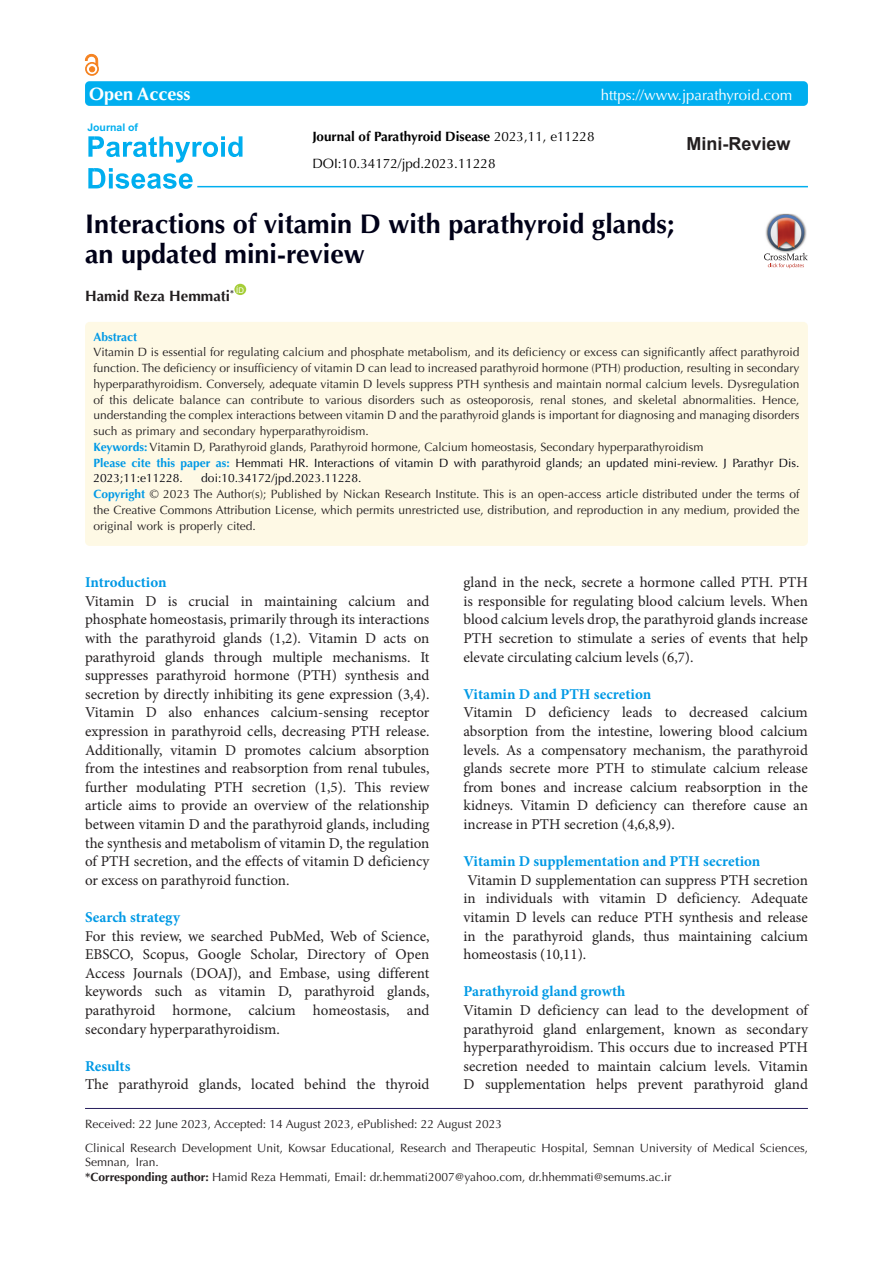
<style>
.page{position:relative;width:893px;height:1263px;background:#fff}
.page>*{position:absolute;margin:0;border:0;box-sizing:border-box;transform-origin:0 0}
.Pa3{font:700 27px/30px "Optima LT Std";color:#000118}
.t1{font:700 18px "Arial";color:#231f20}
.t2{font:700 18px "Optima LT Std";color:#fff}
.t3{font:15px/18.6px "Minion Pro";color:#231f20;text-align:justify}
.t4{font:700 15px "Minion Pro";color:#0099e5}
.t5{font:15px "Optima LT Std";color:#fff}
.t6{font:700 15px "Optima LT Std";color:#231f20}
.t7{font:700 13.5px "Optima LT Std";color:#000}
.t8{font:13.5px "Optima LT Std";color:#000}
.t9{font:12px/15.8px "Optima LT Std";color:#231f20;text-align:justify}
.t10{font:12px/15.8px "Optima LT Std";color:#00000b}
.t11{font:700 12px "Optima LT Std";color:#0099e5}
.t12{font:700 10.5px "Arial";color:#00aeef}
.t13{font:7.8px "Arial";color:#fff}
.s1{font-weight:400}
.s2{font-weight:700;color:#0099e5}
.s3{font-weight:700}
</style>
<div class="page">
<div style="left:234px;top:284px;width:12px;height:11px;background:#a6ce39;border-radius:50%"></div>
<div style="left:85px;top:322px;width:723px;height:224px;background:#fef9e5;border-radius:5px"></div>
<hr style="left:85px;top:1108px;width:723px;height:1px;background:#261d5c">
<div style="left:85px;top:81px;width:723px;height:25px;background:#00aeef;border-radius:4px"></div>
<hr style="left:197px;top:186px;width:611px;height:1px;background:#00aeef">
<svg style="left:88px;top:136px;width:154px;height:53px"></svg>
<div style="left:85px;top:62px;width:14px;height:14px;border:2px solid #f58220;border-radius:50%"></div>
<svg style="left:85px;top:54px;width:13px;height:18px"></svg>
<svg style="left:764px;top:214px;width:44px;height:54px"></svg>
<p class="t2" style="left:89px;top:84px;width:103px">Open Access</p>
<p class="t5" style="left:601px;top:86px;width:193px">https://www.jparathyroid.com</p>
<p class="t7" style="left:312px;top:128px;width:284px">Journal of Parathyroid Disease <span class="s1">2023,11, e11228</span></p>
<p class="t12" style="left:87px;top:121px;width:52px">Journal of</p>
<p class="t1" style="left:686px;top:131px;width:106px">Mini-Review</p>
<p class="t8" style="left:312px;top:156px;width:185px">DOI:10.34172/jpd.2023.11228</p>
<p class="Pa3" style="left:85px;top:210px;width:591px">Interactions of vitamin D with parathyroid glands; an updated mini-review</p>
<p class="t6" style="left:85px;top:287px;width:150px">Hamid Reza Hemmati<sup>*</sup></p>
<p class="t13" style="left:236px;top:284px;width:9px">ID</p>
<p class="t11" style="left:94px;top:330px;width:45px">Abstract</p>
<p class="t9" style="left:94px;top:345px;width:707px">Vitamin D is essential for regulating calcium and phosphate metabolism, and its deficiency or excess can significantly affect parathyroid function. The deficiency or insufficiency of vitamin D can lead to increased parathyroid hormone (PTH) production, resulting in secondary hyperparathyroidism. Conversely, adequate vitamin D levels suppress PTH synthesis and maintain normal calcium levels. Dysregulation of this delicate balance can contribute to various disorders such as osteoporosis, renal stones, and skeletal abnormalities. Hence, understanding the complex interactions between vitamin D and the parathyroid glands is important for diagnosing and managing disorders such as primary and secondary hyperparathyroidism.</p>
<p class="t9" style="left:94px;top:439px;width:611px"><span class="s2">Keywords:</span> Vitamin D, Parathyroid glands, Parathyroid hormone, Calcium homeostasis, Secondary hyperparathyroidism</p>
<p class="t10" style="left:94px;top:455px;width:707px"><span class="s2">Please cite this paper as:</span> Hemmati HR. Interactions of vitamin D with parathyroid glands; an updated mini-review. J Parathyr Dis.<br>2023;11:e11228.</p>
<p class="t10" style="left:201px;top:471px;width:162px">doi:10.34172/jpd.2023.11228.</p>
<p class="t9" style="left:94px;top:486px;width:707px"><span class="s2">Copyright</span> © 2023 The Author(s); Published by Nickan Research Institute. This is an open-access article distributed under the terms of the Creative Commons Attribution License, which permits unrestricted use, distribution, and reproduction in any medium, provided the original work is properly cited.</p>
<p class="t4" style="left:85px;top:572px;width:83px">Introduction</p>
<p class="t3" style="left:85px;top:592px;width:346px">Vitamin D is crucial in maintaining calcium and phosphate homeostasis, primarily through its interactions with the parathyroid glands (1,2). Vitamin D acts on parathyroid glands through multiple mechanisms. It suppresses parathyroid hormone (PTH) synthesis and secretion by directly inhibiting its gene expression (3,4).<br>Vitamin D also enhances calcium-sensing receptor expression in parathyroid cells, decreasing PTH release.<br>Additionally, vitamin D promotes calcium absorption from the intestines and reabsorption from renal tubules, further modulating PTH secretion (1,5). This review article aims to provide an overview of the relationship between vitamin D and the parathyroid glands, including the synthesis and metabolism of vitamin D, the regulation of PTH secretion, and the effects of vitamin D deficiency or excess on parathyroid function.</p>
<p class="t4" style="left:85px;top:906px;width:96px">Search strategy</p>
<p class="t3" style="left:85px;top:926px;width:346px">For this review, we searched PubMed, Web of Science, EBSCO, Scopus, Google Scholar, Directory of Open Access Journals (DOAJ), and Embase, using different keywords such as vitamin D, parathyroid glands, parathyroid hormone, calcium homeostasis, and secondary hyperparathyroidism.</p>
<p class="t4" style="left:85px;top:1055px;width:47px">Results</p>
<p class="t3" style="left:85px;top:1075px;width:346px">The parathyroid glands, located behind the thyroid</p>
<p class="t3" style="left:463px;top:573px;width:346px">gland in the neck, secrete a hormone called PTH. PTH is responsible for regulating blood calcium levels. When blood calcium levels drop, the parathyroid glands increase PTH secretion to stimulate a series of events that help elevate circulating calcium levels (6,7).</p>
<p class="t4" style="left:463px;top:683px;width:189px">Vitamin D and PTH secretion</p>
<p class="t3" style="left:463px;top:703px;width:346px">Vitamin D deficiency leads to decreased calcium absorption from the intestine, lowering blood calcium levels. As a compensatory mechanism, the parathyroid glands secrete more PTH to stimulate calcium release from bones and increase calcium reabsorption in the kidneys. Vitamin D deficiency can therefore cause an increase in PTH secretion (4,6,8,9).</p>
<p class="t4" style="left:463px;top:851px;width:298px">Vitamin D supplementation and PTH secretion</p>
<p class="t3" style="left:463px;top:871px;width:346px">Vitamin D supplementation can suppress PTH secretion in individuals with vitamin D deficiency. Adequate vitamin D levels can reduce PTH synthesis and release in the parathyroid glands, thus maintaining calcium homeostasis (10,11).</p>
<p class="t4" style="left:463px;top:981px;width:163px">Parathyroid gland growth</p>
<p class="t3" style="left:463px;top:1001px;width:346px">Vitamin D deficiency can lead to the development of parathyroid gland enlargement, known as secondary hyperparathyroidism. This occurs due to increased PTH secretion needed to maintain calcium levels. Vitamin D supplementation helps prevent parathyroid gland</p>
<p class="t9" style="left:85px;top:1117px;width:419px">Received: 22 June 2023, Accepted: 14 August 2023, ePublished: 22 August 2023</p>
<p class="t9" style="left:85px;top:1141px;width:724px;line-height:14.4px">Clinical Research Development Unit, Kowsar Educational, Research and Therapeutic Hospital, Semnan University of Medical Sciences,<br>Semnan, Iran.</p>
<p class="t9" style="left:85px;top:1169px;width:588px"><span class="s3">*Corresponding author:</span> Hamid Reza Hemmati, Email: dr.hemmati2007@yahoo.com, dr.hhemmati@semums.ac.ir</p>
</div>
